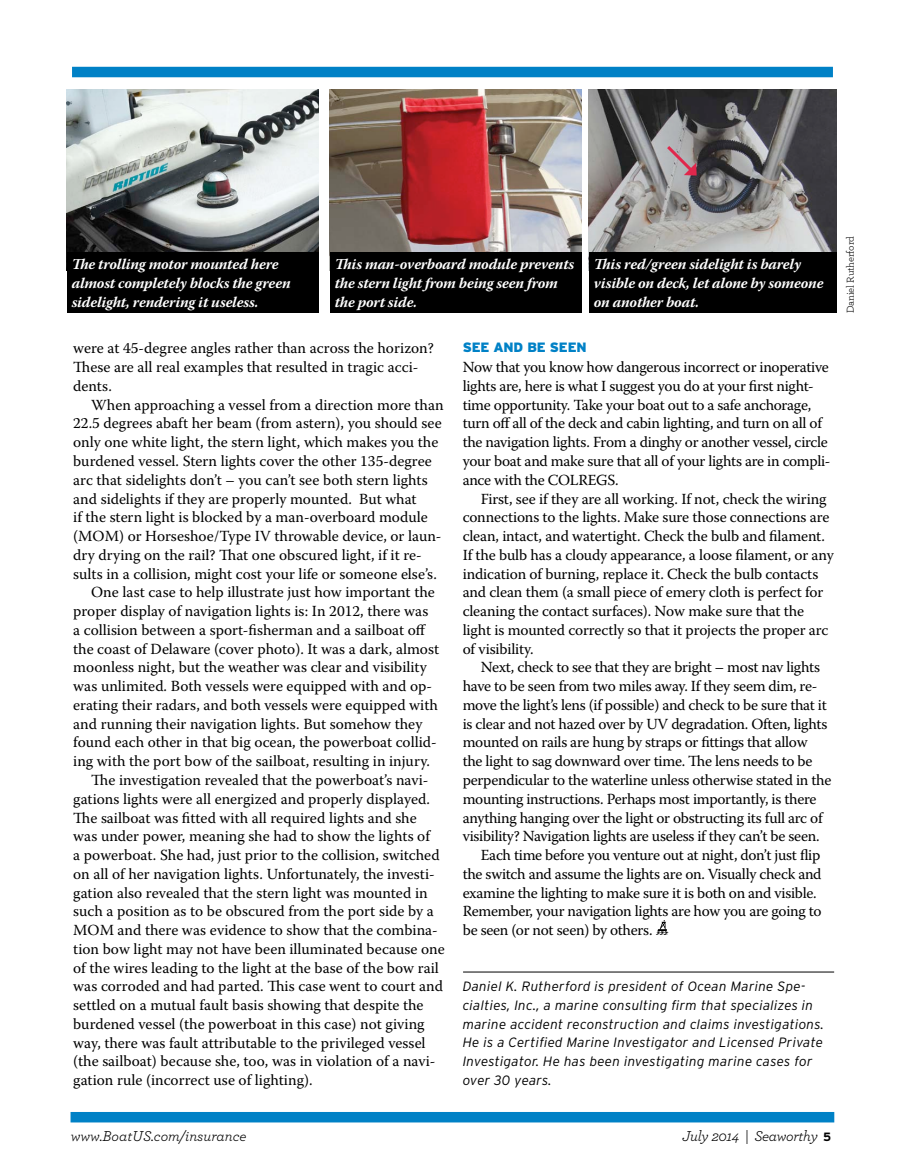
<style>
.page{position:relative;width:905px;height:1175px;background:#fff}
.page>*{position:absolute;margin:0;border:0;box-sizing:border-box;transform-origin:0 0}
.t1{font:15.3px/18.8px "Warnock Pro";letter-spacing:-.005em;color:#000}
.t2{font:italic 700 15px/18.8px "Warnock Pro";letter-spacing:-.015em;color:#fff}
.t3{font:italic 15px "Archer";letter-spacing:-.01em;color:#000}
.t4{font:italic 300 13.5px/18.8px "Interstate";letter-spacing:.02em;color:#000}
.t5{font:900 13.5px "Interstate";letter-spacing:-.015em;color:#0081c6}
.t6{font:10.5px "Archer";color:#000}
.s1{font-family:"Interstate";font-weight:700;font-style:normal;font-size:12px}
</style>
<div class="page">
<div style="left:70px;top:1112px;width:764px;height:10px;background:#0081c6"></div>
<div style="left:72px;top:67px;width:760px;height:10px;background:#0081c6"></div>
<svg style="left:656px;top:920px;width:12px;height:14px"></svg>
<hr style="left:463px;top:971px;width:371px;height:1px;background:#000">
<img style="left:67px;top:90px;width:251px;height:162px">
<div style="left:67px;top:252px;width:251px;height:61px;background:#000"></div>
<img style="left:330px;top:90px;width:251px;height:163px">
<img style="left:588px;top:90px;width:248px;height:180px">
<div style="left:330px;top:253px;width:251px;height:60px;background:#000"></div>
<div style="left:589px;top:252px;width:247px;height:61px;background:#000"></div>
<svg style="left:664px;top:143px;width:32px;height:33px"></svg>
<p class="t2" style="left:72px;top:254px;width:220px">The trolling motor mounted here almost completely blocks the green sidelight, rendering it useless.</p>
<p class="t2" style="left:335px;top:254px;width:241px">This man-overboard module prevents the stern light from being seen from the port side.</p>
<p class="t2" style="left:594px;top:254px;width:231px">This red/green sidelight is barely visible on deck, let alone by someone on another boat.</p>
<p class="t1" style="left:73px;top:339px;width:362px">were at 45-degree angles rather than across the horizon?<br>These are all real examples that resulted in tragic acci&shy;dents.</p>
<p class="t1" style="left:91px;top:395px;width:354px">When approaching a vessel from a direction more than</p>
<p class="t1" style="left:73px;top:414px;width:370px">22.5 degrees abaft her beam (from astern), you should see</p>
<p class="t1" style="left:73px;top:432px;width:366px">only one white light, the stern light, which makes you the</p>
<p class="t1" style="left:73px;top:451px;width:360px">burdened vessel. Stern lights cover the other 135-degree</p>
<p class="t1" style="left:73px;top:470px;width:356px">arc that sidelights don’t – you can’t see both stern lights</p>
<p class="t1" style="left:73px;top:489px;width:345px">and sidelights if they are properly mounted. But what</p>
<p class="t1" style="left:73px;top:507px;width:356px">if the stern light is blocked by a man-overboard module</p>
<p class="t1" style="left:73px;top:526px;width:370px">(MOM) or Horseshoe/Type IV throwable device, or laun-</p>
<p class="t1" style="left:73px;top:545px;width:350px">dry drying on the rail? That one obscured light, if it re-</p>
<p class="t1" style="left:73px;top:564px;width:365px">sults in a collision, might cost your life or someone else’s.</p>
<p class="t1" style="left:91px;top:582px;width:345px">One last case to help illustrate just how important the</p>
<p class="t1" style="left:73px;top:601px;width:356px">proper display of navigation lights is: In 2012, there was</p>
<p class="t1" style="left:73px;top:620px;width:354px">a collision between a sport-fisherman and a sailboat off</p>
<p class="t1" style="left:73px;top:639px;width:367px">the coast of Delaware (cover photo). It was a dark, almost</p>
<p class="t1" style="left:73px;top:657px;width:355px">moonless night, but the weather was clear and visibility</p>
<p class="t1" style="left:73px;top:676px;width:360px">was unlimited. Both vessels were equipped with and op-</p>
<p class="t1" style="left:73px;top:695px;width:366px">erating their radars, and both vessels were equipped with</p>
<p class="t1" style="left:73px;top:714px;width:351px">and running their navigation lights. But somehow they</p>
<p class="t1" style="left:73px;top:733px;width:365px">found each other in that big ocean, the powerboat collid-</p>
<p class="t1" style="left:73px;top:751px;width:358px">ing with the port bow of the sailboat, resulting in injury.</p>
<p class="t1" style="left:91px;top:770px;width:339px">The investigation revealed that the powerboat’s navi-</p>
<p class="t1" style="left:73px;top:789px;width:358px">gations lights were all energized and properly displayed.</p>
<p class="t1" style="left:73px;top:808px;width:345px">The sailboat was fitted with all required lights and she</p>
<p class="t1" style="left:73px;top:826px;width:358px">was under power, meaning she had to show the lights of</p>
<p class="t1" style="left:73px;top:845px;width:368px">a powerboat. She had, just prior to the collision, switched</p>
<p class="t1" style="left:73px;top:864px;width:363px">on all of her navigation lights. Unfortunately, the investi-</p>
<p class="t1" style="left:73px;top:883px;width:356px">gation also revealed that the stern light was mounted in</p>
<p class="t1" style="left:73px;top:901px;width:362px">such a position as to be obscured from the port side by a</p>
<p class="t1" style="left:73px;top:920px;width:366px">MOM and there was evidence to show that the combina-</p>
<p class="t1" style="left:73px;top:939px;width:373px">tion bow light may not have been illuminated because one</p>
<p class="t1" style="left:73px;top:958px;width:367px">of the wires leading to the light at the base of the bow rail</p>
<p class="t1" style="left:73px;top:976px;width:371px">was corroded and had parted. This case went to court and</p>
<p class="t1" style="left:73px;top:995px;width:352px">settled on a mutual fault basis showing that despite the</p>
<p class="t1" style="left:73px;top:1014px;width:353px">burdened vessel (the powerboat in this case) not giving</p>
<p class="t1" style="left:73px;top:1033px;width:354px">way, there was fault attributable to the privileged vessel</p>
<p class="t1" style="left:73px;top:1051px;width:364px">(the sailboat) because she, too, was in violation of a navi-</p>
<p class="t1" style="left:73px;top:1070px;width:241px">gation rule (incorrect use of lighting).</p>
<p class="t5" style="left:462px;top:339px;width:123px">SEE AND BE SEEN</p>
<p class="t1" style="left:462px;top:357px;width:369px">Now that you know how dangerous incorrect or inoperative lights are, here is what I suggest you do at your first night&shy;time opportunity. Take your boat out to a safe anchorage, turn off all of the deck and cabin lighting, and turn on all of the navigation lights. From a dinghy or another vessel, circle your boat and make sure that all of your lights are in compli&shy;ance with the COLREGS.</p>
<p class="t1" style="left:462px;top:489px;width:372px;text-indent:18px">First, see if they are all working. If not, check the wiring connections to the lights. Make sure those connections are clean, intact, and watertight. Check the bulb and filament.<br>If the bulb has a cloudy appearance, a loose filament, or any indication of burning, replace it. Check the bulb contacts and clean them (a small piece of emery cloth is perfect for cleaning the contact surfaces). Now make sure that the light is mounted correctly so that it projects the proper arc of visibility.</p>
<p class="t1" style="left:480px;top:657px;width:341px">Next, check to see that they are bright – most nav lights</p>
<p class="t1" style="left:462px;top:676px;width:356px">have to be seen from two miles away. If they seem dim, re-</p>
<p class="t1" style="left:462px;top:695px;width:366px">move the light’s lens (if possible) and check to be sure that it</p>
<p class="t1" style="left:462px;top:714px;width:366px">is clear and not hazed over by UV degradation. Often, lights</p>
<p class="t1" style="left:462px;top:732px;width:346px">mounted on rails are hung by straps or fittings that allow</p>
<p class="t1" style="left:462px;top:751px;width:351px">the light to sag downward over time. The lens needs to be</p>
<p class="t1" style="left:462px;top:770px;width:370px">perpendicular to the waterline unless otherwise stated in the</p>
<p class="t1" style="left:462px;top:789px;width:355px">mounting instructions. Perhaps most importantly, is there</p>
<p class="t1" style="left:462px;top:808px;width:361px">anything hanging over the light or obstructing its full arc of</p>
<p class="t1" style="left:462px;top:826px;width:358px">visibility? Navigation lights are useless if they can’t be seen.</p>
<p class="t1" style="left:480px;top:845px;width:341px">Each time before you venture out at night, don’t just flip</p>
<p class="t1" style="left:462px;top:864px;width:360px">the switch and assume the lights are on. Visually check and</p>
<p class="t1" style="left:462px;top:883px;width:355px">examine the lighting to make sure it is both on and visible.</p>
<p class="t1" style="left:462px;top:901px;width:360px">Remember, your navigation lights are how you are going to</p>
<p class="t1" style="left:462px;top:920px;width:191px">be seen (or not seen) by others.</p>
<p class="t4" style="left:462px;top:977px;width:363px">Daniel K. Rutherford is president of Ocean Marine Spe&shy;cialties, Inc., a marine consulting firm that specializes in marine accident reconstruction and claims investigations.<br>He is a Certified Marine Investigator and Licensed Private Investigator. He has been investigating marine cases for over 30 years.</p>
<p class="t6" style="left:843px;top:313px;width:79px;rotate:-90deg">Daniel Rutherford</p>
<p class="t3" style="left:71px;top:1125px;width:177px">www.BoatUS.com/insurance</p>
<p class="t3" style="left:682px;top:1125px;width:151px">July 2014 | Seaworthy <span class="s1">5</span></p>
</div>
